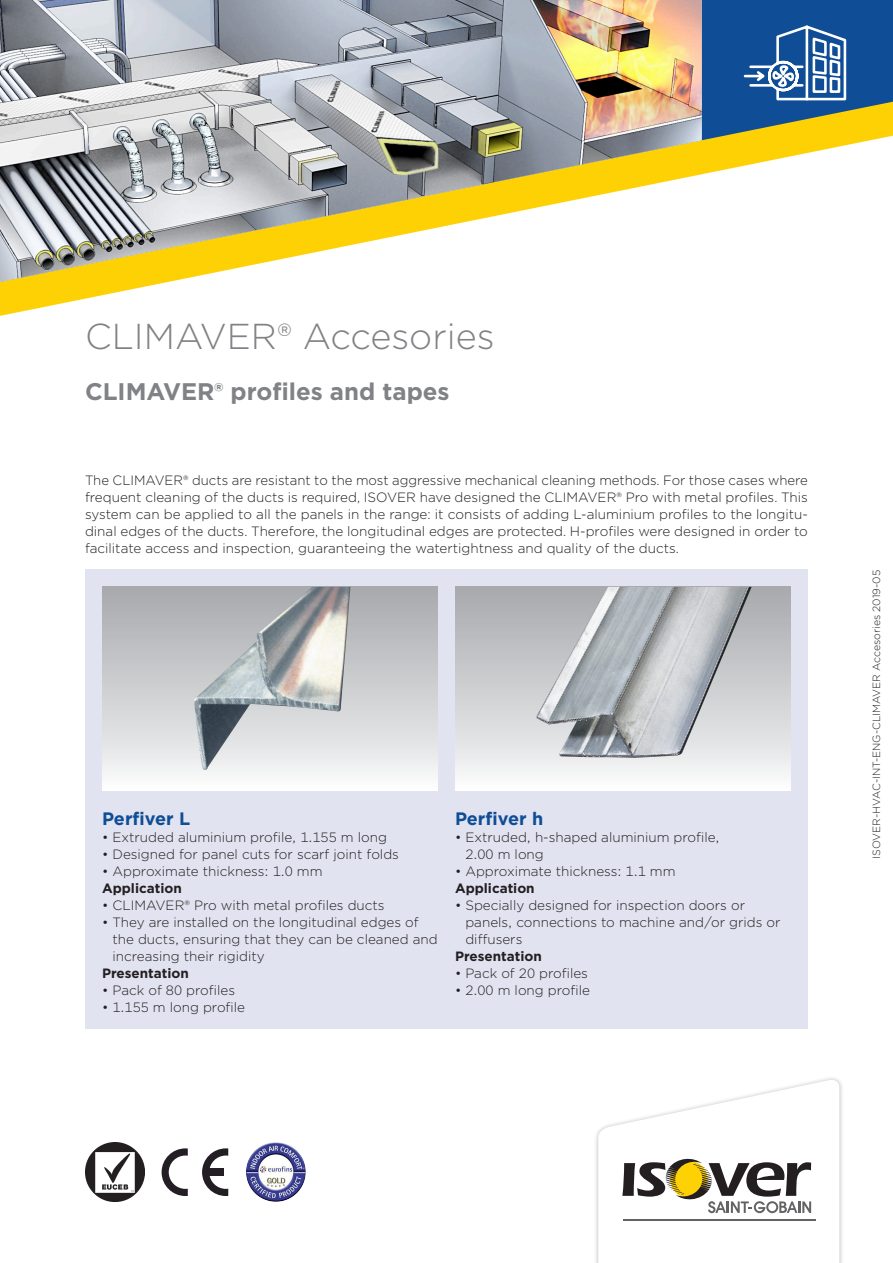
<style>
.page{position:relative;width:893px;height:1263px;background:#fff}
.page>*{position:absolute;margin:0;border:0;box-sizing:border-box;transform-origin:0 0}
.t1{font:300 36px "Gotham";color:#808285}
.t2{font:700 24px "Gotham";color:#808285}
.t3{font:700 18px "Gotham";color:#0f4d96}
.t4{font:300 13.5px/17px "Gotham";color:#231f20}
.t5{font:700 13.5px "Gotham";color:#231f20}
.t6{font:300 10.5px "Gotham";color:#231f20}
</style>
<div class="page">
<svg style="left:0;top:284px;width:158px;height:32px"></svg>
<svg style="left:702px;top:0;width:191px;height:175px;background:#6e8881"></svg>
<img style="left:0;top:0;width:702px;height:284px">
<div style="left:85px;top:570px;width:723px;height:459px;background:#e1e3f0"></div>
<div style="left:102px;top:587px;width:336px;height:204px;background:linear-gradient(to bottom,#a6a8ab,#f9f9fa)"></div>
<div style="left:455px;top:587px;width:336px;height:204px;background:linear-gradient(to bottom,#a6a8ac,#f9f9fa)"></div>
<img style="left:193px;top:587px;width:157px;height:183px">
<img style="left:536px;top:587px;width:216px;height:171px">
<div style="left:594px;top:1075px;width:250px;height:188px;background:#231f20;opacity:.3"></div>
<svg style="left:598px;top:1078px;width:241px;height:185px"></svg>
<svg style="left:744px;top:26px;width:102px;height:74px"></svg>
<img style="left:85px;top:1142px;width:60px;height:60px">
<img style="left:247px;top:1142px;width:59px;height:60px">
<svg style="left:162px;top:1148px;width:26px;height:48px"></svg>
<svg style="left:202px;top:1148px;width:26px;height:48px"></svg>
<div style="left:204px;top:1168px;width:19px;height:8px;background:#231d24"></div>
<h1 class="t1" style="left:85px;top:313px;width:411px">CLIMAVER® Accesories</h1>
<h2 class="t2" style="left:85px;top:375px;width:366px">CLIMAVER® profiles and tapes</h2>
<p class="t4" style="left:85px;top:471px;width:724px;text-align:justify">The CLIMAVER® ducts are resistant to the most aggressive mechanical cleaning methods. For those cases where frequent cleaning of the ducts is required, ISOVER have designed the CLIMAVER® Pro with metal profiles. This system can be applied to all the panels in the range: it consists of adding L-aluminium profiles to the longitu&shy;dinal edges of the ducts. Therefore, the longitudinal edges are protected. H-profiles were designed in order to facilitate access and inspection, guaranteeing the watertightness and quality of the ducts.</p>
<h3 class="t3" style="left:102px;top:807px;width:90px">Perfiver L</h3>
<p class="t4" style="left:102px;top:828px;width:286px">• Extruded aluminium profile, 1.155 m long</p>
<p class="t4" style="left:102px;top:845px;width:298px">• Designed for panel cuts for scarf joint folds</p>
<p class="t4" style="left:102px;top:862px;width:222px">• Approximate thickness: 1.0 mm</p>
<p class="t5" style="left:102px;top:879px;width:81px">Application</p>
<p class="t4" style="left:102px;top:896px;width:284px">• CLIMAVER® Pro with metal profiles ducts</p>
<p class="t4" style="left:112px;top:913px;width:327px;text-indent:-10px">• They are installed on the longitudinal edges of the ducts, ensuring that they can be cleaned and increasing their rigidity</p>
<p class="t5" style="left:102px;top:964px;width:88px">Presentation</p>
<p class="t4" style="left:102px;top:981px;width:134px">• Pack of 80 profiles</p>
<p class="t4" style="left:102px;top:998px;width:145px">• 1.155 m long profile</p>
<h3 class="t3" style="left:455px;top:807px;width:90px">Perfiver h</h3>
<p class="t4" style="left:465px;top:828px;width:256px;text-indent:-10px">• Extruded, h-shaped aluminium profile,<br>2.00 m long</p>
<p class="t4" style="left:455px;top:862px;width:222px">• Approximate thickness: 1.1 mm</p>
<p class="t5" style="left:455px;top:879px;width:81px">Application</p>
<p class="t4" style="left:465px;top:896px;width:317px;text-indent:-10px">• Specially designed for inspection doors or panels, connections to machine and/or grids or diffusers</p>
<p class="t5" style="left:455px;top:947px;width:88px">Presentation</p>
<p class="t4" style="left:455px;top:964px;width:134px">• Pack of 20 profiles</p>
<p class="t4" style="left:455px;top:981px;width:136px">• 2.00 m long profile</p>
<p class="t6" style="left:870px;top:859px;width:290px;rotate:-90deg">ISOVER-HVAC-INT-ENG-CLIMAVER Accesories 2019-05</p>
</div>
